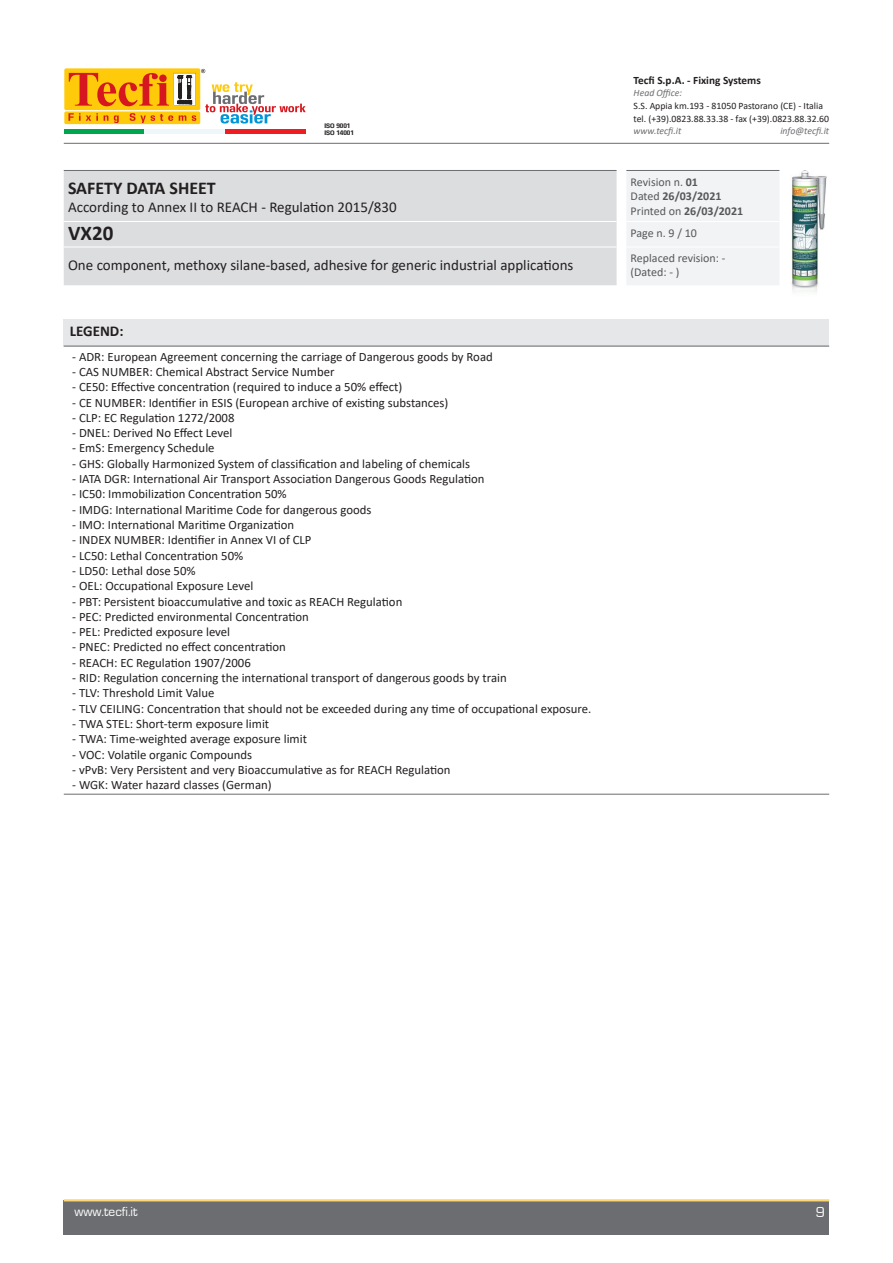
<style>
.page{position:relative;width:893px;height:1263px;background:#fff}
.page>*{position:absolute;margin:0;border:0;box-sizing:border-box;transform-origin:0 0}
.t1{font:700 21px "Calibri";color:#231f20}
.t2{font:700 18px "Calibri";color:#231f20}
.t3{font:15px "Calibri";color:#231f20}
.t4{font:700 15px "Calibri";color:#231f20}
.t5{font:15px "Eurostile";color:#fff}
.t6{font:13.5px "Eurostile";color:#fff}
.t7{font:12.75px "Calibri";color:#231f20}
.t8{font:12px/14.4px "Calibri";color:#57585a}
.t9{font:700 11.25px "Calibri";color:#231f20}
.t10{font:9.75px/12.8px "Calibri";color:#231f20}
.t11{font:italic 9.75px "Calibri";color:#6c6d70}
.t12{font:700 6px/7.2px "DDTW00";color:#231f20}
.s1{font-weight:700}
</style>
<div class="page">
<img style="left:791px;top:170px;width:36px;height:123px">
<div style="left:64px;top:1200px;width:765px;height:34px;background:#6c6d70"></div>
<hr style="left:64px;top:1199px;width:765px;height:2px;background:#fed772">
<div style="left:64px;top:171px;width:553px;height:114px;background:#dcdddf"></div>
<hr style="left:64px;top:170px;width:553px;height:1px;background:#6c6d70">
<hr style="left:64px;top:221px;width:553px;height:1px;background:#fff">
<hr style="left:64px;top:247px;width:553px;height:1px;background:#fff">
<div style="left:627px;top:171px;width:152px;height:114px;background:#f2f3f4"></div>
<hr style="left:626px;top:170px;width:153px;height:1px;background:#6c6d70">
<hr style="left:626px;top:221px;width:153px;height:1px;background:#fff">
<hr style="left:626px;top:247px;width:153px;height:1px;background:#fff">
<hr style="left:64px;top:143px;width:765px;height:1px;background:#6c6d70">
<div style="left:64px;top:68px;width:136px;height:42px;background:#feca0a;border-radius:2px"></div>
<div style="left:64px;top:111px;width:136px;height:13px;background:#feca0a;border-radius:2px"></div>
<svg style="left:68px;top:69px;width:238px;height:55px"></svg>
<hr style="left:64px;top:130px;width:81px;height:4px;background:#00a54f">
<hr style="left:145px;top:130px;width:80px;height:4px;background:#eff6f9">
<hr style="left:225px;top:130px;width:81px;height:4px;background:#ee1d23">
<div style="left:64px;top:319px;width:765px;height:27px;background:#e6e7e9"></div>
<hr style="left:64px;top:346px;width:765px;height:1px;background:#6c6d70">
<hr style="left:64px;top:794px;width:765px;height:1px;background:#6c6d70">
<p class="t12" style="left:324px;top:122px;width:31px">ISO 9001<br>ISO 14001</p>
<h2 class="t2" style="left:68px;top:175px;width:149px">SAFETY DATA SHEET</h2>
<p class="t3" style="left:68px;top:196px;width:330px">According to Annex II to REACH - Regulation 2015/830</p>
<h1 class="t1" style="left:68px;top:218px;width:47px">VX20</h1>
<p class="t3" style="left:68px;top:254px;width:507px">One component, methoxy silane-based, adhesive for generic industrial applications</p>
<p class="t4" style="left:70px;top:321px;width:55px">LEGEND:</p>
<p class="t7" style="left:72px;top:348px;width:422px">- ADR: European Agreement concerning the carriage of Dangerous goods by Road</p>
<p class="t7" style="left:72px;top:363px;width:264px">- CAS NUMBER: Chemical Abstract Service Number</p>
<p class="t7" style="left:72px;top:378px;width:332px">- CE50: Effective concentration (required to induce a 50% effect)</p>
<p class="t7" style="left:72px;top:393px;width:378px">- CE NUMBER: Identifier in ESIS (European archive of existing substances)</p>
<p class="t7" style="left:72px;top:409px;width:164px">- CLP: EC Regulation 1272/2008</p>
<p class="t7" style="left:72px;top:424px;width:162px">- DNEL: Derived No Effect Level</p>
<p class="t7" style="left:72px;top:439px;width:144px">- EmS: Emergency Schedule</p>
<p class="t7" style="left:72px;top:455px;width:399px">- GHS: Globally Harmonized System of classification and labeling of chemicals</p>
<p class="t7" style="left:72px;top:470px;width:414px">- IATA DGR: International Air Transport Association Dangerous Goods Regulation</p>
<p class="t7" style="left:72px;top:485px;width:216px">- IC50: Immobilization Concentration 50%</p>
<p class="t7" style="left:72px;top:501px;width:301px">- IMDG: International Maritime Code for dangerous goods</p>
<p class="t7" style="left:72px;top:516px;width:223px">- IMO: International Maritime Organization</p>
<p class="t7" style="left:72px;top:531px;width:241px">- INDEX NUMBER: Identifier in Annex VI of CLP</p>
<p class="t7" style="left:72px;top:546px;width:172px">- LC50: Lethal Concentration 50%</p>
<p class="t7" style="left:72px;top:562px;width:125px">- LD50: Lethal dose 50%</p>
<p class="t7" style="left:72px;top:577px;width:183px">- OEL: Occupational Exposure Level</p>
<p class="t7" style="left:72px;top:592px;width:332px">- PBT: Persistent bioaccumulative and toxic as REACH Regulation</p>
<p class="t7" style="left:72px;top:608px;width:238px">- PEC: Predicted environmental Concentration</p>
<p class="t7" style="left:72px;top:623px;width:159px">- PEL: Predicted exposure level</p>
<p class="t7" style="left:72px;top:638px;width:215px">- PNEC: Predicted no effect concentration</p>
<p class="t7" style="left:72px;top:654px;width:180px">- REACH: EC Regulation 1907/2006</p>
<p class="t7" style="left:72px;top:669px;width:436px">- RID: Regulation concerning the international transport of dangerous goods by train</p>
<p class="t7" style="left:72px;top:684px;width:144px">- TLV: Threshold Limit Value</p>
<p class="t7" style="left:72px;top:699px;width:521px">- TLV CEILING: Concentration that should not be exceeded during any time of occupational exposure.</p>
<p class="t7" style="left:72px;top:715px;width:198px">- TWA STEL: Short-term exposure limit</p>
<p class="t7" style="left:72px;top:730px;width:236px">- TWA: Time-weighted average exposure limit</p>
<p class="t7" style="left:72px;top:745px;width:181px">- VOC: Volatile organic Compounds</p>
<p class="t7" style="left:72px;top:761px;width:380px">- vPvB: Very Persistent and very Bioaccumulative as for REACH Regulation</p>
<p class="t7" style="left:72px;top:776px;width:201px">- WGK: Water hazard classes (German)</p>
<p class="t9" style="left:634px;top:72px;width:129px">Tecfi S.p.A. - Fixing Systems</p>
<p class="t11" style="left:634px;top:86px;width:50px">Head Office:</p>
<p class="t10" style="left:634px;top:99px;width:197px">S.S. Appia km.193 - 81050 Pastorano (CE) - Italia tel. (+39).0823.88.33.38 - fax (+39).0823.88.32.60</p>
<p class="t11" style="left:634px;top:124px;width:49px">www.tecfi.it</p>
<p class="t11" style="left:780px;top:124px;width:50px">info@tecfi.it</p>
<p class="t8" style="left:631px;top:175px;width:114px">Revision n. <span class="s1">01<br></span>Dated <span class="s1">26/03/2021<br></span>Printed on <span class="s1">26/03/2021</span></p>
<p class="t8" style="left:631px;top:220px;width:96px;line-height:24.8px">Page n. 9 / 10<br>Replaced revision: -</p>
<p class="t8" style="left:631px;top:264px;width:50px">(Dated: - )</p>
<p class="t6" style="left:74px;top:1205px;width:65px">www.tecfi.it</p>
<p class="t5" style="left:816px;top:1203px;width:11px">9</p>
</div>
